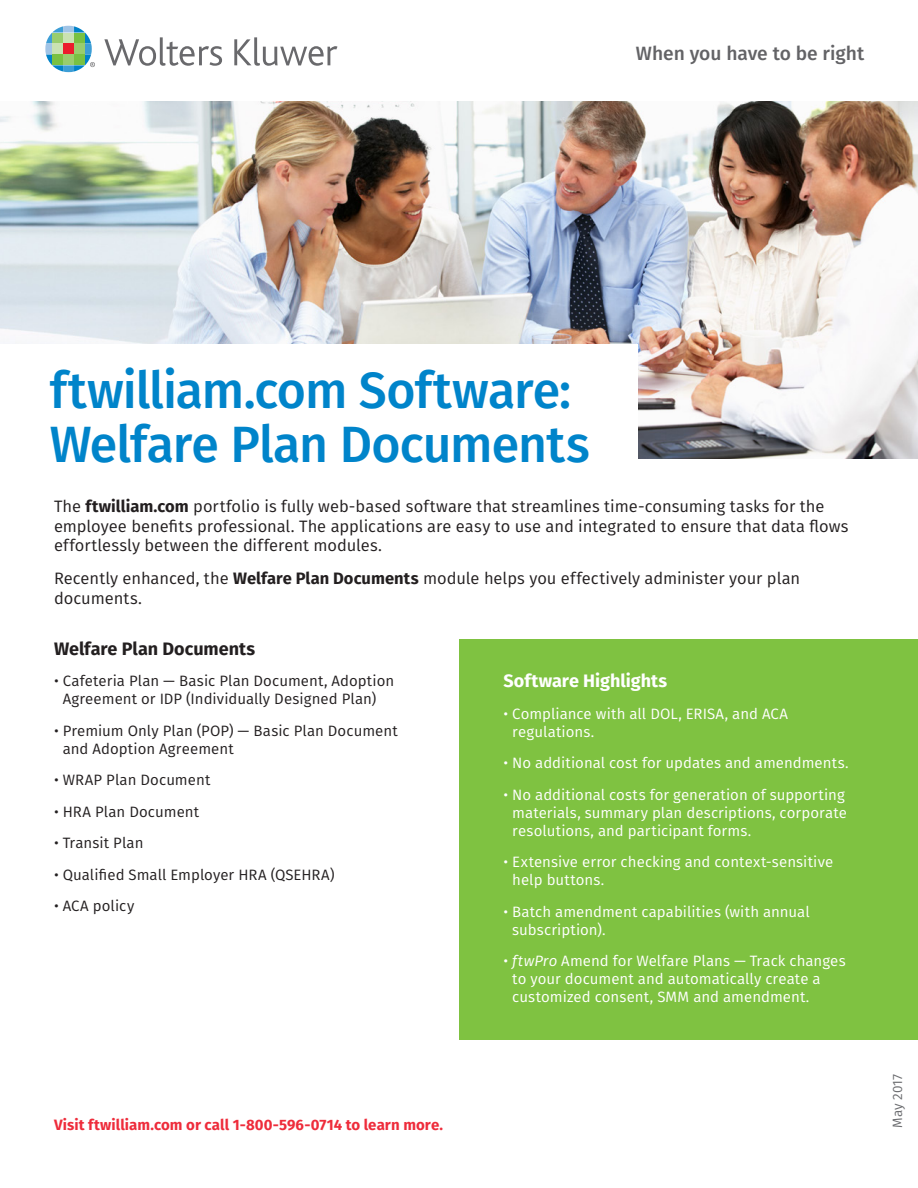
<style>
.page{position:relative;width:918px;height:1188px;background:#fff}
.page>*{position:absolute;margin:0;border:0;box-sizing:border-box;transform-origin:0 0}
.t1{font:500 51px "Fira Sans";letter-spacing:-.02em;color:#0084ca}
.t2{font:500 19.2px "Fira Sans";color:#636366}
.t3{font:700 18px "Fira Sans";color:#231f20}
.t4{font:700 18px "Fira Sans";color:#fff}
.t5{font:16.5px/19.5px "Fira Sans";color:#231f20}
.t6{font:15px/18px "Fira Sans";letter-spacing:.005em;color:#fff}
.t7{font:15px/18px "Fira Sans";letter-spacing:.005em;color:#231f20}
.t8{font:700 15px "Fira Sans";letter-spacing:.005em;color:#ee2c3b}
.t9{font:13.5px "Fira Sans";color:#6c6d70}
.s1{font-weight:700}
.s2{font-style:italic}
</style>
<div class="page">
<div style="left:459px;top:639px;width:459px;height:401px;background:#7fc241"></div>
<img style="left:0;top:102px;width:918px;height:357px">
<div style="left:0;top:344px;width:638px;height:131px;background:#fff"></div>
<svg style="left:104px;top:37px;width:118px;height:29px"></svg>
<svg style="left:234px;top:37px;width:104px;height:29px"></svg>
<svg style="left:45px;top:26px;width:50px;height:46px"></svg>
<p class="t2" style="left:636px;top:38px;width:230px">When you have to be right</p>
<p class="t1" style="left:50px;top:349px;width:523px">ftwilliam.com Software:</p>
<p class="t1" style="left:50px;top:403px;width:542px">Welfare Plan Documents</p>
<p class="t5" style="left:54px;top:496px;width:796px">The <span class="s1">ftwilliam.com</span> portfolio is fully web-based software that streamlines time-consuming tasks for the employee benefits professional. The applications are easy to use and integrated to ensure that data flows effortlessly between the different modules.</p>
<p class="t5" style="left:54px;top:568px;width:748px">Recently enhanced, the <span class="s1">Welfare Plan Documents</span> module helps you effectively administer your plan documents.</p>
<p class="t3" style="left:54px;top:633px;width:203px">Welfare Plan Documents</p>
<p class="t7" style="left:63px;top:672px;width:333px;text-indent:-9px">• Cafeteria Plan — Basic Plan Document, Adoption<br>Agreement or IDP (Individually Designed Plan)</p>
<p class="t7" style="left:63px;top:721px;width:337px;text-indent:-9px">• Premium Only Plan (POP) — Basic Plan Document and Adoption Agreement</p>
<p class="t7" style="left:54px;top:771px;width:158px">• WRAP Plan Document</p>
<p class="t7" style="left:54px;top:802px;width:147px">• HRA Plan Document</p>
<p class="t7" style="left:54px;top:834px;width:91px">• Transit Plan</p>
<p class="t7" style="left:54px;top:865px;width:282px">• Qualified Small Employer HRA (QSEHRA)</p>
<p class="t7" style="left:54px;top:897px;width:82px">• ACA policy</p>
<p class="t4" style="left:504px;top:666px;width:165px">Software Highlights</p>
<p class="t6" style="left:512px;top:704px;width:277px;text-indent:-9px">• Compliance with all DOL, ERISA, and ACA regulations.</p>
<p class="t6" style="left:504px;top:754px;width:347px">• No additional cost for updates and amendments.</p>
<p class="t6" style="left:512px;top:785px;width:336px;text-indent:-9px">• No additional costs for generation of supporting materials, summary plan descriptions, corporate resolutions, and participant forms.</p>
<p class="t6" style="left:512px;top:853px;width:322px;text-indent:-9px">• Extensive error checking and context-sensitive help buttons.</p>
<p class="t6" style="left:512px;top:902px;width:299px;text-indent:-9px">• Batch amendment capabilities (with annual subscription).</p>
<p class="t6" style="left:512px;top:952px;width:335px;text-indent:-9px">• <span class="s2">ftwPro</span> Amend for Welfare Plans — Track changes to your document and automatically create a customized consent, SMM and amendment.</p>
<p class="t8" style="left:54px;top:1112px;width:391px">Visit ftwilliam.com or call 1-800-596-0714 to learn more.</p>
<p class="t9" style="left:887px;top:1128px;width:55px;rotate:-90deg">May 2017</p>
</div>
